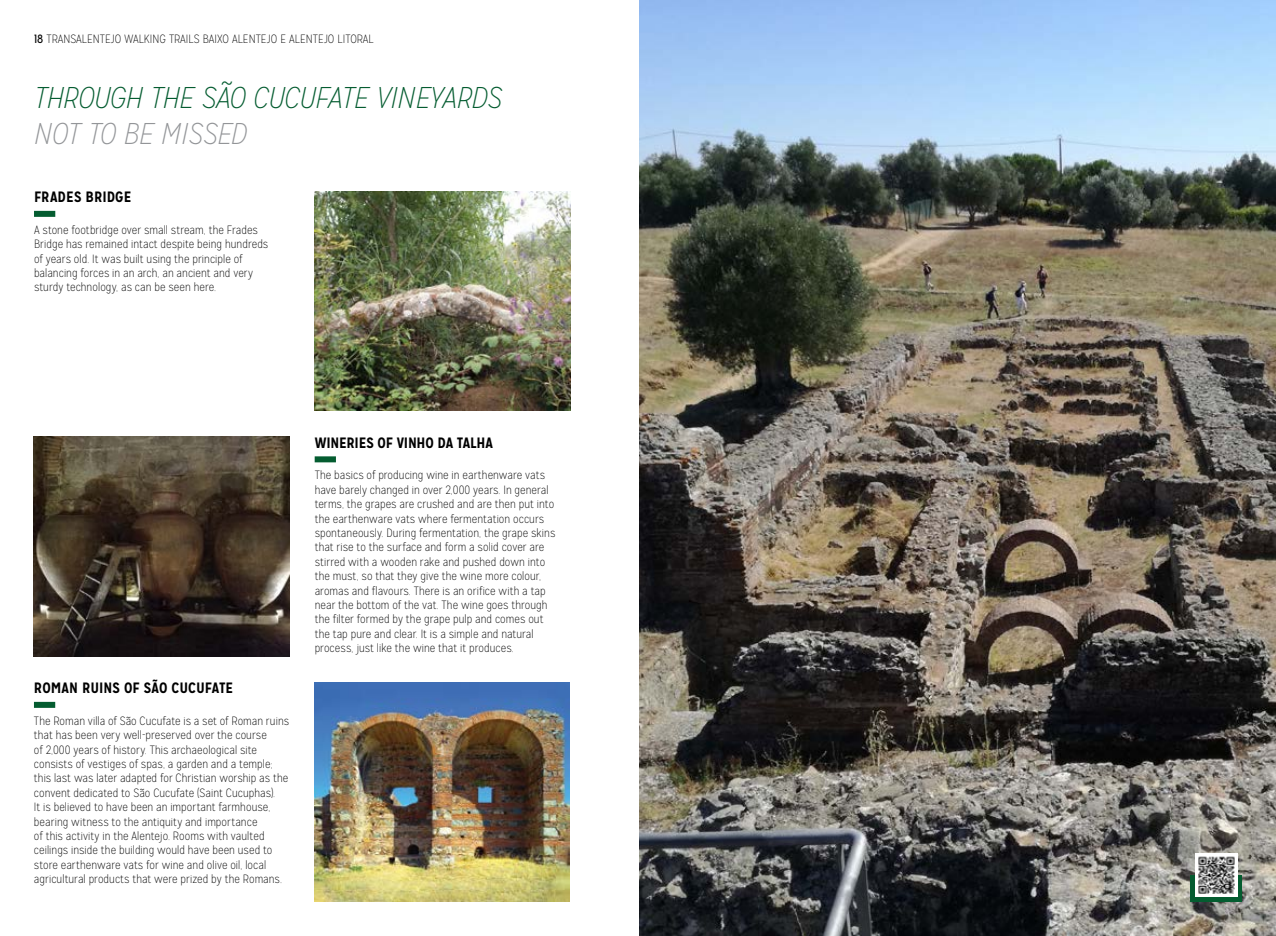
<style>
.page{position:relative;width:1276px;height:936px;background:#fff}
.page>*{position:absolute;margin:0;border:0;box-sizing:border-box;transform-origin:0 0}
.t1{font:italic 100 30px "Mission Gothic";color:#045c30}
.t2{font:italic 100 30px "Mission Gothic";color:#939598}
.t3{font:700 15px "Mission Gothic";letter-spacing:-.005em;color:#000}
.t4{font:100 12px/14.4px "Mission Gothic";letter-spacing:.005em;color:#000}
.s1{font-weight:400}
</style>
<div class="page">
<img style="left:315px;top:682px;width:255px;height:219px">
<img style="left:34px;top:436px;width:255px;height:220px">
<img style="left:315px;top:191px;width:255px;height:220px">
<div style="left:34px;top:211px;width:21px;height:6px;background:#045c30"></div>
<div style="left:34px;top:701px;width:21px;height:6px;background:#045c30"></div>
<div style="left:315px;top:456px;width:21px;height:6px;background:#045c30"></div>
<img style="left:639px;top:0;width:637px;height:935px">
<svg style="left:1191px;top:875px;width:51px;height:26px"></svg>
<img style="left:1195px;top:853px;width:42px;height:43px">
<p class="t4" style="left:34px;top:32px;width:341px"><span class="s1">18</span> TRANSALENTEJO WALKING TRAILS BAIXO ALENTEJO E ALENTEJO LITORAL</p>
<h1 class="t1" style="left:34px;top:80px;width:469px">THROUGH THE SÃO CUCUFATE VINEYARDS</h1>
<h1 class="t2" style="left:34px;top:116px;width:214px">NOT TO BE MISSED</h1>
<p class="t3" style="left:34px;top:188px;width:99px">FRADES BRIDGE</p>
<p class="t4" style="left:34px;top:222px;width:236px">A stone footbridge over small stream, the Frades Bridge has remained intact despite being hundreds of years old. It was built using the principle of balancing forces in an arch, an ancient and very sturdy technology, as can be seen here.</p>
<p class="t3" style="left:34px;top:678px;width:201px">ROMAN RUINS OF SÃO CUCUFATE</p>
<p class="t4" style="left:34px;top:713px;width:257px">The Roman villa of São Cucufate is a set of Roman ruins that has been very well-preserved over the course<br>of 2,000 years of history. This archaeological site consists of vestiges of spas, a garden and a temple; this last was later adapted for Christian worship as the convent dedicated to São Cucufate (Saint Cucuphas).<br>It is believed to have been an important farmhouse, bearing witness to the antiquity and importance<br>of this activity in the Alentejo. Rooms with vaulted ceilings inside the building would have been used to store earthenware vats for wine and olive oil, local agricultural products that were prized by the Romans.</p>
<p class="t3" style="left:315px;top:433px;width:180px">WINERIES OF VINHO DA TALHA</p>
<p class="t4" style="left:315px;top:468px;width:242px">The basics of producing wine in earthenware vats have barely changed in over 2,000 years. In general terms, the grapes are crushed and are then put into the earthenware vats where fermentation occurs spontaneously. During fermentation, the grape skins that rise to the surface and form a solid cover are stirred with a wooden rake and pushed down into the must, so that they give the wine more colour, aromas and flavours. There is an orifice with a tap near the bottom of the vat. The wine goes through the filter formed by the grape pulp and comes out the tap pure and clear. It is a simple and natural process, just like the wine that it produces.</p>
</div>
